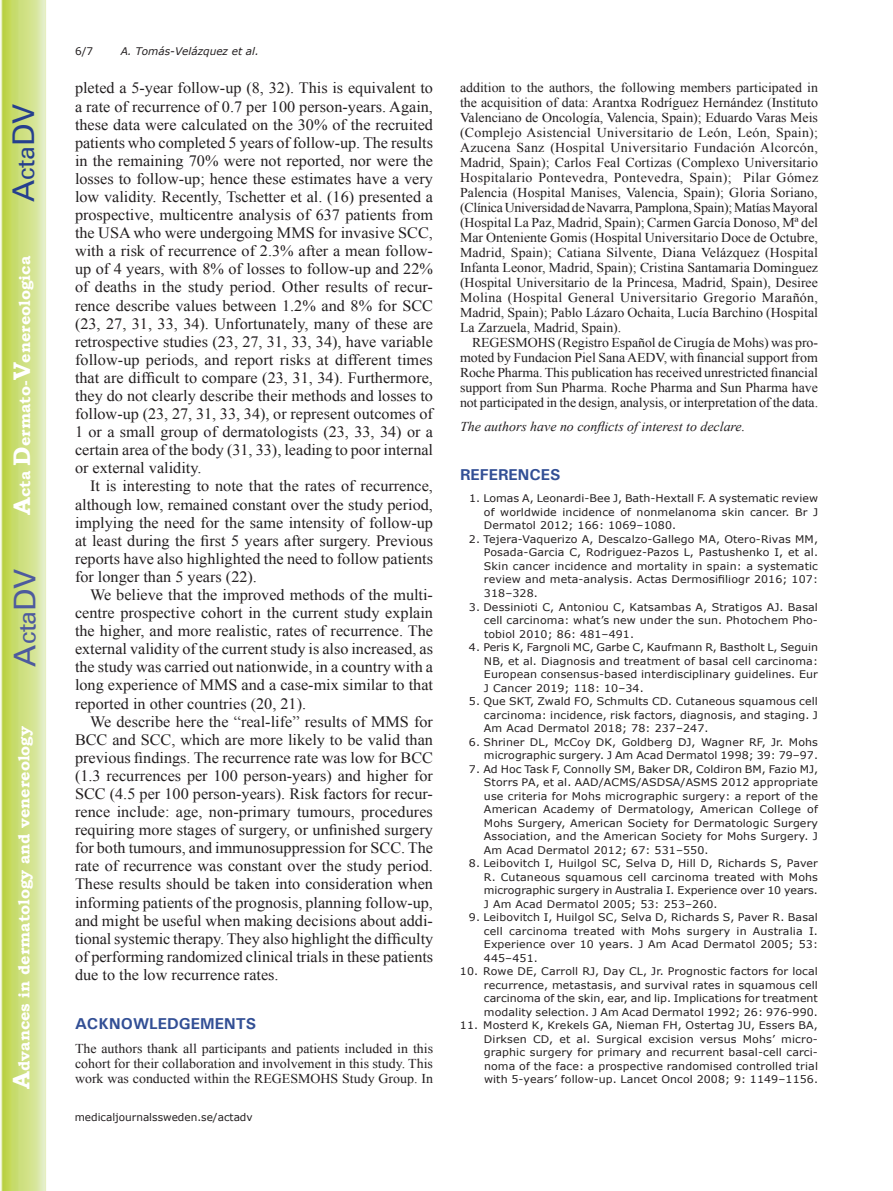
<style>
.page{position:relative;width:893px;height:1191px;background:#fff}
.page>*{position:absolute;margin:0;border:0;box-sizing:border-box;transform-origin:0 0}
.t1{font:30px "Univers";color:#4d5a9e}
.t2{font:30px "Univers";color:#253f8e}
.t3{font:15.75px/18.1px "Times New Roman";color:#231f20;text-align:justify}
.t4{font:700 15.75px "Bookman Old Style";color:#fff}
.t5{font:700 15.75px "Univers";color:#324f95}
.t6{font:13.5px/15px "Times New Roman";color:#231f20;text-align:justify}
.t7{font:italic 13.5px "Times New Roman";color:#231f20}
.t8{font:10.5px/13.5px "Verdana";letter-spacing:.01em;color:#231f20;text-align:justify;scale:1.05 1}
.t9{font:10.5px "Verdana";letter-spacing:.01em;color:#231f20}
.t10{font:italic 10.5px "Verdana";color:#231f20}
.s1{font-size:24px}
</style>
<div class="page">
<svg style="left:1px;top:0;width:45px;height:1191px;background:#cfe084"></svg>
<h1 class="t2" style="left:6px;top:202px;width:100px;rotate:-90deg">A<span class="s1">cta</span>DV</h1>
<p class="t4" style="left:15px;top:515px;width:260px;rotate:-90deg"><span class="s1">A</span>cta <span class="s1">D</span>ermato-<span class="s1">V</span>enereologica</p>
<h1 class="t1" style="left:7px;top:666px;width:100px;rotate:-90deg">A<span class="s1">cta</span>DV</h1>
<p class="t4" style="left:15px;top:1088px;width:364px;rotate:-90deg"><span class="s1">A</span>dvances in dermatology and venereology</p>
<p class="t9" style="left:75px;top:44px;width:20px">6/7</p>
<p class="t10" style="left:121px;top:44px;width:140px">A. Tomás-Velázquez et al.</p>
<p class="t3" style="left:75px;top:79px;width:360px">pleted a 5-year follow-up (8, 32). This is equivalent to a rate of recurrence of 0.7 per 100 person-years. Again, these data were calculated on the 30% of the recruited patients who completed 5 years of follow-up. The results in the remaining 70% were not reported, nor were the losses to follow-up; hence these estimates have a very low validity. Recently, Tschetter et al. (16) presented a prospective, multicentre analysis of 637 patients from the USA who were undergoing MMS for invasive SCC, with a risk of recurrence of 2.3% after a mean follow&shy;up of 4 years, with 8% of losses to follow-up and 22% of deaths in the study period. Other results of recur&shy;rence describe values between 1.2% and 8% for SCC (23, 27, 31, 33, 34). Unfortunately, many of these are retrospective studies (23, 27, 31, 33, 34), have variable follow-up periods, and report risks at different times that are difficult to compare (23, 31, 34). Furthermore, they do not clearly describe their methods and losses to follow-up (23, 27, 31, 33, 34), or represent outcomes of 1 or a small group of dermatologists (23, 33, 34) or a certain area of the body (31, 33), leading to poor internal or external validity.</p>
<p class="t3" style="left:75px;top:477px;width:359px;text-indent:15px">It is interesting to note that the rates of recurrence, although low, remained constant over the study period, implying the need for the same intensity of follow-up at least during the first 5 years after surgery. Previous reports have also highlighted the need to follow patients for longer than 5 years (22).</p>
<p class="t3" style="left:75px;top:585px;width:360px;text-indent:15px">We believe that the improved methods of the multi&shy;centre prospective cohort in the current study explain the higher, and more realistic, rates of recurrence. The external validity of the current study is also increased, as the study was carried out nationwide, in a country with a long experience of MMS and a case-mix similar to that reported in other countries (20, 21).</p>
<p class="t3" style="left:75px;top:712px;width:360px;text-indent:15px">We describe here the “real-life” results of MMS for BCC and SCC, which are more likely to be valid than previous findings. The recurrence rate was low for BCC (1.3 recurrences per 100 person-years) and higher for SCC (4.5 per 100 person-years). Risk factors for recur&shy;rence include: age, non-primary tumours, procedures requiring more stages of surgery, or unfinished surgery for both tumours, and immunosuppression for SCC. The rate of recurrence was constant over the study period.<br>These results should be taken into consideration when informing patients of the prognosis, planning follow-up, and might be useful when making decisions about addi&shy;tional systemic therapy. They also highlight the difficulty of performing randomized clinical trials in these patients due to the low recurrence rates.</p>
<p class="t5" style="left:75px;top:1013px;width:183px">ACKNOWLEDGEMENTS</p>
<p class="t6" style="left:75px;top:1040px;width:360px">The authors thank all participants and patients included in this cohort for their collaboration and involvement in this study. This work was conducted within the REGESMOHS Study Group. In</p>
<p class="t9" style="left:75px;top:1110px;width:180px">medicaljournalssweden.se/actadv</p>
<p class="t6" style="left:460px;top:80px;width:360px">addition to the authors, the following members participated in the acquisition of data: Arantxa Rodríguez Hernández (Instituto Valenciano de Oncología, Valencia, Spain); Eduardo Varas Meis (Complejo Asistencial Universitario de León, León, Spain); Azucena Sanz (Hospital Universitario Fundación Alcorcón, Madrid, Spain); Carlos Feal Cortizas (Complexo Universitario Hospitalario Pontevedra, Pontevedra, Spain); Pilar Gómez Palencia (Hospital Manises, Valencia, Spain); Gloria Soriano, (Clínica Universidad de Navarra, Pamplona, Spain); Matías Mayoral (Hospital La Paz, Madrid, Spain); Carmen García Donoso, Mª del Mar Onteniente Gomis (Hospital Universitario Doce de Octubre, Madrid, Spain); Catiana Silvente, Diana Velázquez (Hospital Infanta Leonor, Madrid, Spain); Cristina Santamaria Dominguez (Hospital Universitario de la Princesa, Madrid, Spain), Desiree Molina (Hospital General Universitario Gregorio Marañón, Madrid, Spain); Pablo Lázaro Ochaita, Lucía Barchino (Hospital La Zarzuela, Madrid, Spain).</p>
<p class="t6" style="left:460px;top:335px;width:360px;text-indent:12px">REGESMOHS (Registro Español de Cirugía de Mohs) was pro&shy;moted by Fundacion Piel Sana AEDV, with financial support from Roche Pharma. This publication has received unrestricted financial support from Sun Pharma. Roche Pharma and Sun Pharma have not participated in the design, analysis, or interpretation of the data.</p>
<p class="t7" style="left:460px;top:417px;width:287px">The authors have no conflicts of interest to declare.</p>
<p class="t5" style="left:460px;top:464px;width:102px">REFERENCES</p>
<p class="t8" style="left:484px;top:492px;width:320px;text-indent:-15px">1. Lomas A, Leonardi-Bee J, Bath-Hextall F. A systematic review of worldwide incidence of nonmelanoma skin cancer. Br J Dermatol 2012; 166: 1069–1080.</p>
<p class="t8" style="left:484px;top:532px;width:320px;text-indent:-15px">2. Tejera-Vaquerizo A, Descalzo-Gallego MA, Otero-Rivas MM, Posada-Garcia C, Rodriguez-Pazos L, Pastushenko I, et al.<br>Skin cancer incidence and mortality in spain: a systematic review and meta-analysis. Actas Dermosifiliogr 2016; 107:<br>318–328.</p>
<p class="t8" style="left:484px;top:600px;width:320px;text-indent:-15px">3. Dessinioti C, Antoniou C, Katsambas A, Stratigos AJ. Basal cell carcinoma: what’s new under the sun. Photochem Pho&shy;tobiol 2010; 86: 481–491.</p>
<p class="t8" style="left:484px;top:640px;width:320px;text-indent:-15px">4. Peris K, Fargnoli MC, Garbe C, Kaufmann R, Bastholt L, Seguin NB, et al. Diagnosis and treatment of basal cell carcinoma:<br>European consensus-based interdisciplinary guidelines. Eur J Cancer 2019; 118: 10–34.</p>
<p class="t8" style="left:484px;top:694px;width:320px;text-indent:-15px">5. Que SKT, Zwald FO, Schmults CD. Cutaneous squamous cell carcinoma: incidence, risk factors, diagnosis, and staging. J Am Acad Dermatol 2018; 78: 237–247.</p>
<p class="t8" style="left:469px;top:735px;width:334px;text-align:right">6. Shriner DL, McCoy DK, Goldberg DJ, Wagner RF, Jr. Mohs micrographic surgery. J Am Acad Dermatol 1998; 39: 79–97.</p>
<p class="t8" style="left:484px;top:762px;width:320px;text-indent:-15px">7. Ad Hoc Task F, Connolly SM, Baker DR, Coldiron BM, Fazio MJ, Storrs PA, et al. AAD/ACMS/ASDSA/ASMS 2012 appropriate use criteria for Mohs micrographic surgery: a report of the American Academy of Dermatology, American College of Mohs Surgery, American Society for Dermatologic Surgery Association, and the American Society for Mohs Surgery. J Am Acad Dermatol 2012; 67: 531–550.</p>
<p class="t8" style="left:484px;top:856px;width:320px;text-indent:-15px">8. Leibovitch I, Huilgol SC, Selva D, Hill D, Richards S, Paver R. Cutaneous squamous cell carcinoma treated with Mohs micrographic surgery in Australia I. Experience over 10 years.<br>J Am Acad Dermatol 2005; 53: 253–260.</p>
<p class="t8" style="left:484px;top:910px;width:320px;text-indent:-15px">9. Leibovitch I, Huilgol SC, Selva D, Richards S, Paver R. Basal cell carcinoma treated with Mohs surgery in Australia I.<br>Experience over 10 years. J Am Acad Dermatol 2005; 53:<br>445–451.</p>
<p class="t8" style="left:484px;top:964px;width:320px;text-indent:-24px">10. Rowe DE, Carroll RJ, Day CL, Jr. Prognostic factors for local recurrence, metastasis, and survival rates in squamous cell carcinoma of the skin, ear, and lip. Implications for treatment modality selection. J Am Acad Dermatol 1992; 26: 976-990.</p>
<p class="t8" style="left:484px;top:1018px;width:320px;text-align:left;text-indent:-24px">11. Mosterd K, Krekels GA, Nieman FH, Ostertag JU, Essers BA, Dirksen CD, et al. Surgical excision versus Mohs’ micro&shy;graphic surgery for primary and recurrent basal-cell carci&shy;noma of the face: a prospective randomised controlled trial with 5-years’ follow-up. Lancet Oncol 2008; 9: 1149–1156.</p>
</div>
